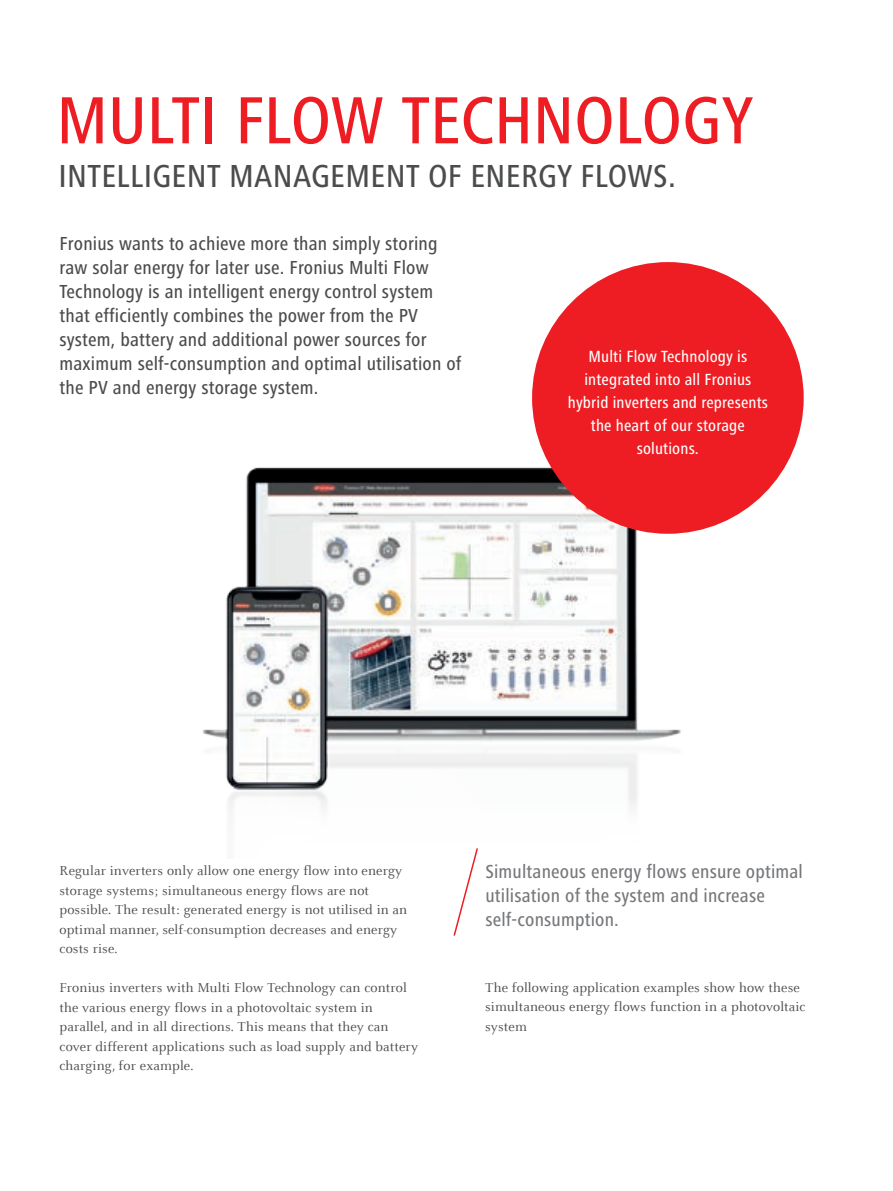
<style>
.page{position:relative;width:893px;height:1191px;background:#fff}
.page>*{position:absolute;margin:0;border:0;box-sizing:border-box;transform-origin:0 0}
.t1{font:500 condensed 69px "Frutiger Next LTW1 G";letter-spacing:-.005em;color:#ee1d23}
.t2{font:500 condensed 33px "Frutiger Next LTW1 G";letter-spacing:.01em;color:#4b4c4d}
.t3{font:500 condensed 19.5px/24px "Frutiger Next LTW1 G";letter-spacing:.01em;color:#4b4c4d}
.t4{font:500 condensed 19.5px/24px "Frutiger Next LTW1 G";letter-spacing:.01em;color:#76787b}
.t5{font:500 condensed 16.8px/23px "Frutiger Next LTW1 G";letter-spacing:.01em;color:#fff;text-align:center}
.t6{font:14.25px/19.5px "Celeste Offc Pro";letter-spacing:.01em;color:#4b4c4d}
</style>
<div class="page">
<img style="left:202px;top:366px;width:537px;height:430px">
<div style="left:532px;top:262px;width:272px;height:272px;background:#ee1d23;border-radius:50%"></div>
<svg style="left:453px;top:848px;width:25px;height:88px"></svg>
<h1 class="t1" style="left:56px;top:81px;width:698px">MULTI FLOW TECHNOLOGY</h1>
<h2 class="t2" style="left:58px;top:157px;width:25px">Intelligent</h2>
<h2 class="t2" style="left:229px;top:157px;width:101px">management</h2>
<h2 class="t2" style="left:428px;top:157px;width:171px">ofenergyflow</h2>
<h2 class="t2" style="left:653px;top:157px;width:24px">s.</h2>
<p class="t3" style="left:60px;top:232px;width:403px">Fronius wants to achieve more than simply storing raw solar energy for later use. Fronius Multi Flow Technology is an intelligent energy control system that efficiently combines the power from the PV system, battery and additional power sources for maximum self-consumption and optimal utilisation of the PV and energy storage system.</p>
<p class="t5" style="left:568px;top:345px;width:202px">Multi Flow Technology is integrated into all Fronius hybrid inverters and represents the heart of our storage solutions.</p>
<h3 class="t4" style="left:485px;top:859px;width:319px">Simultaneous energy flows ensure optimal utilisation of the system and increase self-consumption.</h3>
<p class="t6" style="left:60px;top:861px;width:349px">Regular inverters only allow one energy flow into energy storage systems; simultaneous energy flows are not possible. The result: generated energy is not utilised in an optimal manner, self-consumption decreases and energy costs rise.</p>
<p class="t6" style="left:60px;top:978px;width:360px">Fronius inverters with Multi Flow Technology can control the various energy flows in a photovoltaic system in parallel, and in all directions. This means that they can cover different applications such as load supply and battery charging, for example.</p>
<p class="t6" style="left:485px;top:977px;width:322px">The following application examples show how these simultaneous energy flows function in a photovoltaic system</p>
</div>
